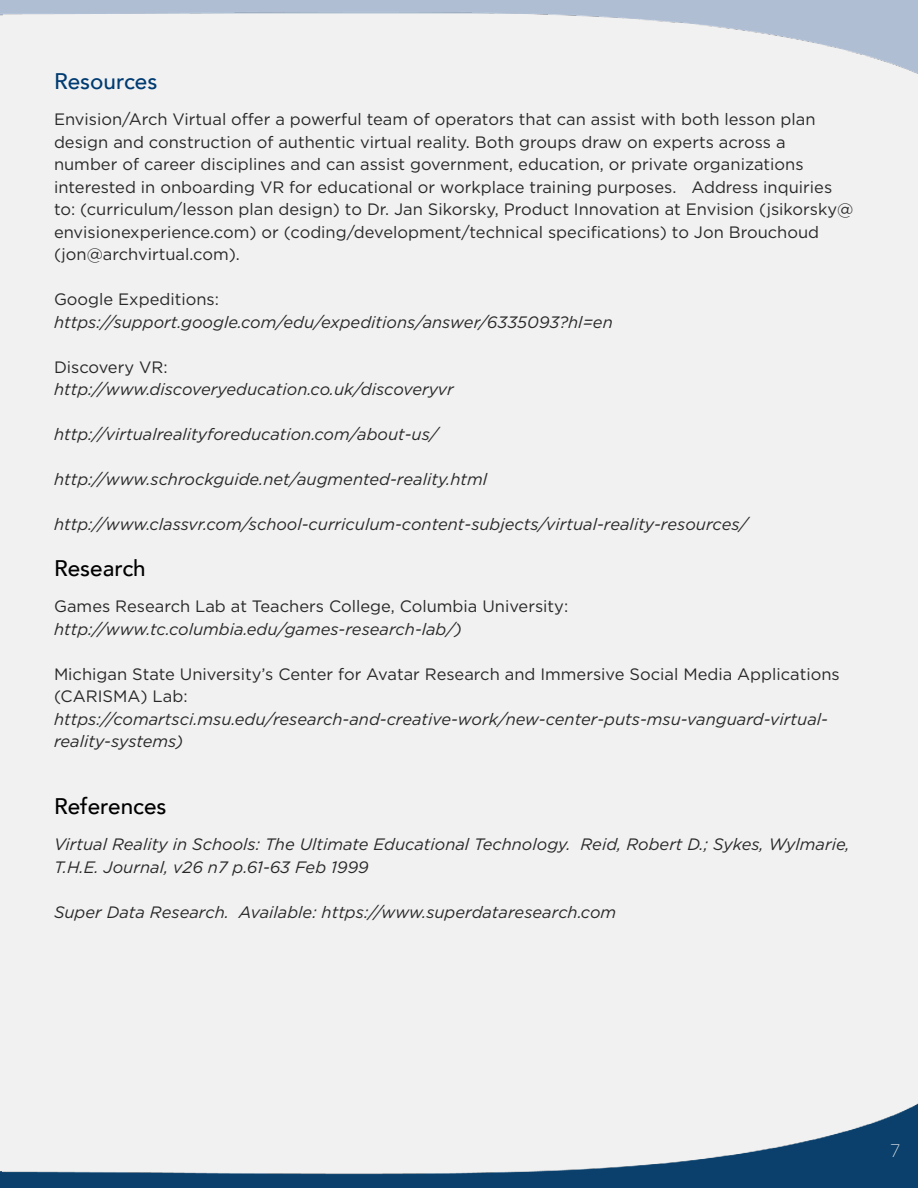
<style>
.page{position:relative;width:918px;height:1188px;background:#f1f1f2}
.page>*{position:absolute;margin:0;border:0;box-sizing:border-box;transform-origin:0 0}
.t1{font:500 22.5px "Avenir";color:#000}
.t2{font:500 22.5px "Avenir";color:#003b71}
.t3{font:200 18px "Gotham";color:#fff}
.t4{font:16.5px/22.5px "Gotham";color:#292829}
.t5{font:italic 16.5px/22.5px "Gotham";color:#292829}
</style>
<div class="page">
<img style="left:0;top:1103px;width:918px;height:85px">
<hr style="left:917px;top:1104px;width:1px;height:84px;background:#003b71">
<img style="left:0;top:0;width:918px;height:74px">
<h1 class="t2" style="left:54px;top:62px;width:105px">Resources</h1>
<p class="t4" style="left:54px;top:108px;width:801px">Envision/Arch Virtual offer a powerful team of operators that can assist with both lesson plan design and construction of authentic virtual reality. Both groups draw on experts across a<br>number of career disciplines and can assist government, education, or private organizations interested in onboarding VR for educational or workplace training purposes. Address inquiries to: (curriculum/lesson plan design) to Dr. Jan Sikorsky, Product Innovation at Envision (jsikorsky@ envisionexperience.com) or (coding/development/technical specifications) to Jon Brouchoud (jon@archvirtual.com).</p>
<p class="t4" style="left:54px;top:288px;width:167px">Google Expeditions:</p>
<p class="t5" style="left:54px;top:310px;width:560px">https://support.google.com/edu/expeditions/answer/6335093?hl=en</p>
<p class="t4" style="left:54px;top:355px;width:115px">Discovery VR:</p>
<p class="t5" style="left:54px;top:378px;width:401px">http://www.discoveryeducation.co.uk/discoveryvr</p>
<p class="t5" style="left:54px;top:423px;width:386px">http://virtualrealityforeducation.com/about-us/</p>
<p class="t5" style="left:54px;top:468px;width:435px">http://www.schrockguide.net/augmented-reality.html</p>
<p class="t5" style="left:54px;top:513px;width:696px">http://www.classvr.com/school-curriculum-content-subjects/virtual-reality-resources/</p>
<h1 class="t1" style="left:54px;top:549px;width:93px">Research</h1>
<p class="t4" style="left:54px;top:595px;width:516px">Games Research Lab at Teachers College, Columbia University:</p>
<p class="t5" style="left:54px;top:617px;width:410px">http://www.tc.columbia.edu/games-research-lab/)</p>
<p class="t4" style="left:54px;top:662px;width:787px">Michigan State University’s Center for Avatar Research and Immersive Social Media Applications (CARISMA) Lab:</p>
<p class="t5" style="left:54px;top:707px;width:775px">https://comartsci.msu.edu/research-and-creative-work/new-center-puts-msu-vanguard-virtual&shy;reality-systems)</p>
<h1 class="t1" style="left:54px;top:787px;width:114px">References</h1>
<p class="t5" style="left:54px;top:833px;width:797px">Virtual Reality in Schools: The Ultimate Educational Technology. Reid, Robert D.; Sykes, Wylmarie,<br>T.H.E. Journal, v26 n7 p.61-63 Feb 1999</p>
<p class="t5" style="left:54px;top:900px;width:564px">Super Data Research. Available: https://www.superdataresearch.com</p>
<p class="t3" style="left:890px;top:1139px;width:11px">7</p>
</div>
